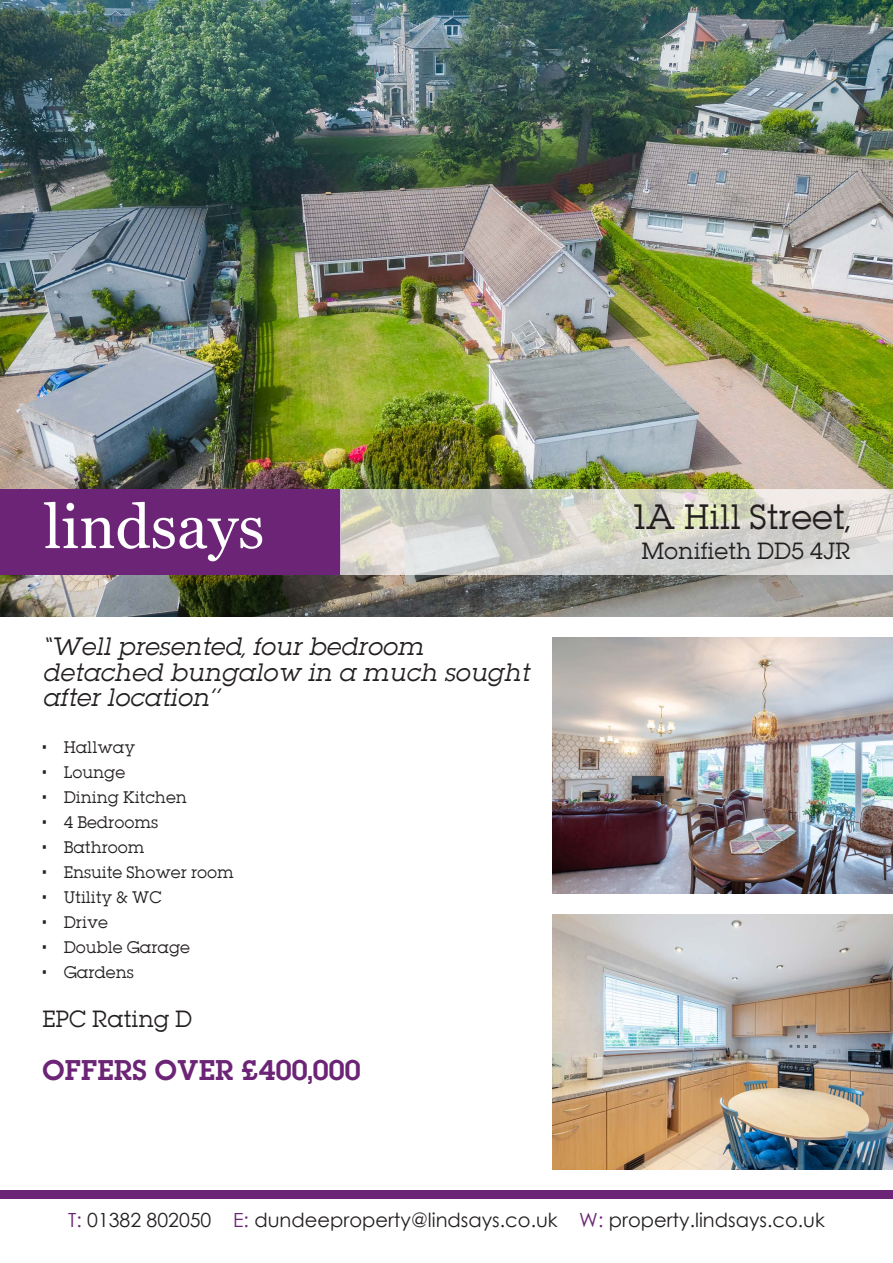
<style>
.page{position:relative;width:893px;height:1263px;background:#fff}
.page>*{position:absolute;margin:0;border:0;box-sizing:border-box;transform-origin:0 0}
.t1{font:31.5px "Lubalin";color:#231f20}
.t2{font:25.5px "Lubalin Demi";color:#6c2476}
.t3{font:italic 22.5px/25.5px "Lubalin";color:#231f20}
.t4{font:21px "Lubalin";color:#231f20}
.t5{font:19.5px "Century Gothic";color:#231f20}
.t6{font:15px "Lubalin";color:#231f20}
.s1{color:#6c2476}
</style>
<div class="page">
<img style="left:0;top:0;width:893px;height:617px">
<img style="left:553px;top:638px;width:340px;height:255px">
<img style="left:553px;top:914px;width:340px;height:255px">
<div style="left:0;top:489px;width:340px;height:85px;background:#6c2476"></div>
<svg style="left:44px;top:502px;width:218px;height:59px"></svg>
<div style="left:0;top:1191px;width:893px;height:8px;background:#6c2476"></div>
<svg style="left:340px;top:489px;width:553px;height:85px;background:#d5d5cc"></svg>
<h3 class="t3" style="left:43px;top:634px;width:488px">“Well presented, four bedroom detached bungalow in a much sought after location’’</h3>
<p class="t6" style="left:43px;top:737px;width:94px">• Hallway</p>
<p class="t6" style="left:43px;top:762px;width:84px">• Lounge</p>
<p class="t6" style="left:43px;top:787px;width:146px">• Dining Kitchen</p>
<p class="t6" style="left:43px;top:812px;width:117px">• 4 Bedrooms</p>
<p class="t6" style="left:43px;top:837px;width:104px">• Bathroom</p>
<p class="t6" style="left:43px;top:862px;width:193px">• Ensuite Shower room</p>
<p class="t6" style="left:43px;top:887px;width:121px">• Utility &amp; WC</p>
<p class="t6" style="left:43px;top:912px;width:67px">• Drive</p>
<p class="t6" style="left:43px;top:937px;width:149px">• Double Garage</p>
<p class="t6" style="left:43px;top:962px;width:93px">• Gardens</p>
<h3 class="t4" style="left:43px;top:1005px;width:151px">EPC Rating D</h3>
<h2 class="t2" style="left:43px;top:1052px;width:320px">OFFERS OVER £400,000</h2>
<h1 class="t1" style="left:634px;top:496px;width:218px">1A Hill Street,</h1>
<h3 class="t4" style="left:641px;top:536px;width:210px">Monifieth DD5 4JR</h3>
<h3 class="t5" style="left:68px;top:1206px;width:758px"><span class="s1">T:</span> 01382 802050 <span class="s1">E:</span> dundeeproperty@lindsays.co.uk <span class="s1">W:</span> property.lindsays.co.uk</h3>
</div>
